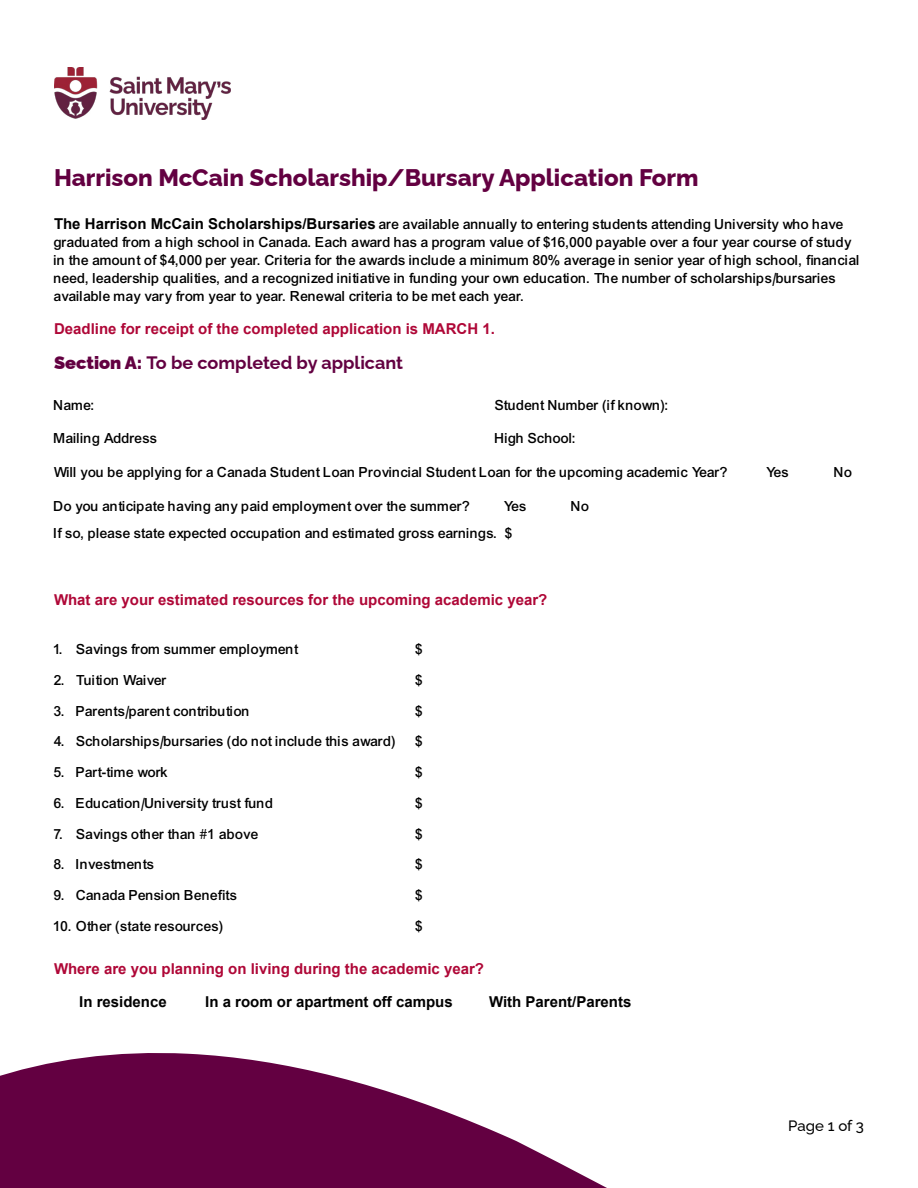
<style>
.page{position:relative;width:918px;height:1188px;background:#fff}
.page>*{position:absolute;margin:0;border:0;box-sizing:border-box;transform-origin:0 0}
.t1{font:800 24px "Raleway";color:#630041}
.MainText{font:700 18px "Raleway";color:#630041}
.MainText-2{font:15px/18px "Arial Mdm";color:#000}
.MainText-3{font:700 15px "Arial";color:#af0737}
.MainText-4{font:700 15px "Arial";color:#000}
.MainText-5{font:500 15px "Raleway";letter-spacing:-.005em;color:#000}
.s1{font-family:"Arial";font-weight:700}
.s2{font-weight:900}
</style>
<div class="page">
<img style="left:54px;top:67px;width:177px;height:53px">
<svg style="left:0;top:1053px;width:607px;height:135px;fill:#630041"></svg>
<p class="t1" style="left:54px;top:158px;width:646px">Harrison McCain Scholarship/Bursary Application Form</p>
<p class="MainText-2" style="left:54px;top:215px;width:808px"><span class="s1">The Harrison McCain Scholarships/Bursaries</span> are available annually to entering students attending University who have graduated from a high school in Canada. Each award has a program value of $16,000 payable over a four year course of study in the amount of $4,000 per year. Criteria for the awards include a minimum 80% average in senior year of high school, financial need, leadership qualities, and a recognized initiative in funding your own education. The number of scholarships/bursaries available may vary from year to year. Renewal criteria to be met each year.</p>
<p class="MainText-3" style="left:54px;top:319px;width:442px">Deadline for receipt of the completed application is MARCH 1.</p>
<p class="MainText" style="left:54px;top:348px;width:351px"><span class="s2">Section A:</span> To be completed by applicant</p>
<p class="MainText-2" style="left:54px;top:396px;width:43px">Name:</p>
<p class="MainText-2" style="left:495px;top:396px;width:176px">Student Number (if known):</p>
<p class="MainText-2" style="left:54px;top:430px;width:105px">Mailing Address</p>
<p class="MainText-2" style="left:495px;top:430px;width:84px">High School:</p>
<p class="MainText-2" style="left:54px;top:464px;width:676px">Will you be applying for a Canada Student Loan Provincial Student Loan for the upcoming academic Year?</p>
<p class="MainText-2" style="left:766px;top:464px;width:24px">Yes</p>
<p class="MainText-2" style="left:834px;top:464px;width:20px">No</p>
<p class="MainText-2" style="left:54px;top:497px;width:418px">Do you anticipate having any paid employment over the summer?</p>
<p class="MainText-2" style="left:504px;top:497px;width:24px">Yes</p>
<p class="MainText-2" style="left:572px;top:497px;width:20px">No</p>
<p class="MainText-2" style="left:54px;top:524px;width:460px">If so, please state expected occupation and estimated gross earnings. $</p>
<p class="MainText-3" style="left:54px;top:590px;width:495px">What are your estimated resources for the upcoming academic year?</p>
<p class="MainText-2" style="left:54px;top:641px;width:246px">1. Savings from summer employment</p>
<p class="MainText-2" style="left:416px;top:641px;width:9px">$</p>
<p class="MainText-2" style="left:54px;top:671px;width:115px">2. Tuition Waiver</p>
<p class="MainText-2" style="left:416px;top:671px;width:9px">$</p>
<p class="MainText-2" style="left:54px;top:702px;width:198px">3. Parents/parent contribution</p>
<p class="MainText-2" style="left:416px;top:702px;width:9px">$</p>
<p class="MainText-2" style="left:54px;top:733px;width:344px">4. Scholarships/bursaries (do not include this award)</p>
<p class="MainText-2" style="left:416px;top:733px;width:9px">$</p>
<p class="MainText-2" style="left:54px;top:764px;width:116px">5. Part-time work</p>
<p class="MainText-2" style="left:416px;top:764px;width:9px">$</p>
<p class="MainText-2" style="left:54px;top:794px;width:221px">6. Education/University trust fund</p>
<p class="MainText-2" style="left:416px;top:794px;width:9px">$</p>
<p class="MainText-2" style="left:54px;top:825px;width:206px">7. Savings other than #1 above</p>
<p class="MainText-2" style="left:416px;top:825px;width:9px">$</p>
<p class="MainText-2" style="left:54px;top:856px;width:102px">8. Investments</p>
<p class="MainText-2" style="left:416px;top:856px;width:9px">$</p>
<p class="MainText-2" style="left:54px;top:887px;width:185px">9. Canada Pension Benefits</p>
<p class="MainText-2" style="left:416px;top:887px;width:9px">$</p>
<p class="MainText-2" style="left:54px;top:917px;width:171px">10. Other (state resources)</p>
<p class="MainText-2" style="left:416px;top:917px;width:9px">$</p>
<p class="MainText-3" style="left:54px;top:959px;width:432px">Where are you planning on living during the academic year?</p>
<p class="MainText-4" style="left:79px;top:992px;width:89px">In residence</p>
<p class="MainText-4" style="left:205px;top:992px;width:249px">In a room or apartment off campus</p>
<p class="MainText-4" style="left:489px;top:992px;width:144px">With Parent/Parents</p>
<p class="MainText-5" style="left:788px;top:1114px;width:77px">Page 1 of 3</p>
</div>
